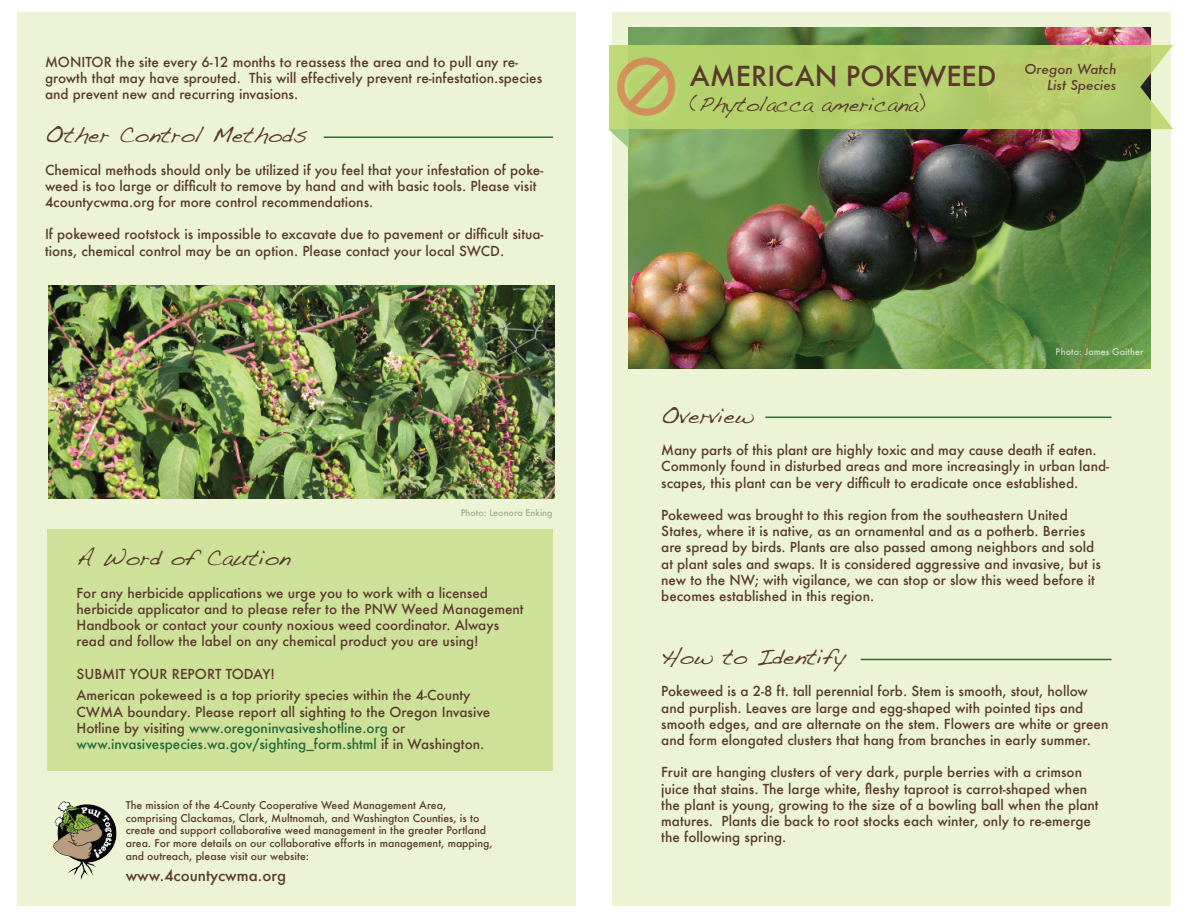
<style>
.page{position:relative;width:1188px;height:918px;background:#fff}
.page>*{position:absolute;margin:0;border:0;box-sizing:border-box;transform-origin:0 0}
.t1{font:500 27px "Futura";color:#5a3a2c}
.t2{font:22.5px "Handwriting Dakota";color:#5a3a2c}
.t3{font:21px "Handwriting Dakota";color:#5a3a2c}
.t4{font:500 15px "Futura";color:#5a3a2c}
.t5{font:500 13.5px/16.2px "Futura";color:#5a3a2c}
.t6{font:italic 500 13.5px/16.2px "Futura";color:#5a3a2c;text-align:right}
.t7{font:500 10.5px/12.6px "Futura";color:#5a3a2c}
.t8{font:500 9px "Futura";color:#7b936e}
.t9{font:500 9px "Futura";color:#fff}
.s1{color:#26683a}
</style>
<div class="page">
<div style="left:612px;top:12px;width:558px;height:894px;background:#ecf4d5"></div>
<div style="left:17px;top:12px;width:558px;height:894px;background:#ecf4d5"></div>
<div style="left:48px;top:529px;width:505px;height:242px;background:#cde298"></div>
<img style="left:53px;top:801px;width:64px;height:79px">
<img style="left:629px;top:27px;width:522px;height:342px">
<hr style="left:765px;top:417px;width:346px;height:1px;background:#326733">
<hr style="left:861px;top:659px;width:250px;height:1px;background:#326733">
<svg style="left:609px;top:45px;width:564px;height:84px;background:#b5cf6d"></svg>
<svg style="left:608px;top:129px;width:21px;height:19px"></svg>
<img style="left:48px;top:286px;width:506px;height:212px">
<div style="left:617px;top:57px;width:58px;height:59px;border:7px solid #ee4341;border-radius:50%"></div>
<svg style="left:619px;top:61px;width:57px;height:62px;background:#c1b966"></svg>
<hr style="left:324px;top:136px;width:229px;height:2px;background:#326733">
<p class="t5" style="left:45px;top:53px;width:499px">Monitor the site every 6-12 months to reassess the area and to pull any re&shy;growth that may have sprouted. This will effectively prevent re-infestation.species and prevent new and recurring invasions.</p>
<h2 class="t2" style="left:45px;top:121px;width:264px">Other Control Methods</h2>
<p class="t5" style="left:45px;top:161px;width:500px">Chemical methods should only be utilized if you feel that your infestation of poke&shy;weed is too large or difficult to remove by hand and with basic tools. Please visit<br>4countycwma.org for more control recommendations.</p>
<p class="t5" style="left:45px;top:226px;width:500px">If pokeweed rootstock is impossible to excavate due to pavement or difficult situa&shy;tions, chemical control may be an option. Please contact your local SWCD.</p>
<p class="t8" style="left:461px;top:507px;width:94px">Photo: Leonora Enking</p>
<h2 class="t2" style="left:76px;top:544px;width:215px">A Word of Caution</h2>
<p class="t5" style="left:76px;top:584px;width:449px">For any herbicide applications we urge you to work with a licensed herbicide applicator and to please refer to the PNW Weed Management Handbook or contact your county noxious weed coordinator. Always read and follow the label on any chemical product you are using!</p>
<p class="t5" style="left:76px;top:665px;width:17px">Submit</p>
<p class="t5" style="left:76px;top:663px;width:396px;line-height:21.6px;text-indent:53px">you r report today!<br>American pokeweed is a top priority species within the 4-County</p>
<p class="t5" style="left:76px;top:703px;width:415px">CWMA boundary. Please report all sighting to the Oregon Invasive<br>Hotline by visiting <span class="s1">www.oregoninvasiveshotline.org</span> or <span class="s1">www.invasivespecies.wa.gov/sighting_form.shtml</span> if in Washington.</p>
<p class="t7" style="left:126px;top:799px;width:369px">The mission of the 4-County Cooperative Weed Management Area, comprising Clackamas, Clark, Multnomah, and Washington Counties, is to create and support collaborative weed management in the greater Portland area. For more details on our collaborative efforts in management, mapping, and outreach, please visit our website:</p>
<p class="t4" style="left:126px;top:865px;width:162px">www.4countycwma.org</p>
<h1 class="t1" style="left:690px;top:58px;width:95px">american</h1>
<h1 class="t1" style="left:846px;top:58px;width:148px">pokeweed</h1>
<h3 class="t3" style="left:690px;top:92px;width:237px">(Phytolacca americana)</h3>
<p class="t6" style="left:1025px;top:61px;width:93px">Oregon Watch<br>List Species</p>
<p class="t9" style="left:1056px;top:346px;width:89px">Photo: James Gaither</p>
<h2 class="t2" style="left:661px;top:402px;width:94px">Overview</h2>
<p class="t5" style="left:661px;top:442px;width:449px">Many parts of this plant are highly toxic and may cause death if eaten.<br>Commonly found in disturbed areas and more increasingly in urban land&shy;scapes, this plant can be very difficult to eradicate once established.</p>
<p class="t5" style="left:661px;top:507px;width:441px">Pokeweed was brought to this region from the southeastern United States, where it is native, as an ornamental and as a potherb. Berries are spread by birds. Plants are also passed among neighbors and sold at plant sales and swaps. It is considered aggressive and invasive, but is new to the NW; with vigilance, we can stop or slow this weed before it becomes established in this region.</p>
<h2 class="t2" style="left:661px;top:643px;width:186px">How to Identify</h2>
<p class="t5" style="left:661px;top:683px;width:449px">Pokeweed is a 2-8 ft. tall perennial forb. Stem is smooth, stout, hollow and purplish. Leaves are large and egg-shaped with pointed tips and smooth edges, and are alternate on the stem. Flowers are white or green and form elongated clusters that hang from branches in early summer.</p>
<p class="t5" style="left:661px;top:764px;width:439px">Fruit are hanging clusters of very dark, purple berries with a crimson juice that stains. The large white, fleshy taproot is carrot-shaped when the plant is young, growing to the size of a bowling ball when the plant matures. Plants die back to root stocks each winter, only to re-emerge the following spring.</p>
</div>
